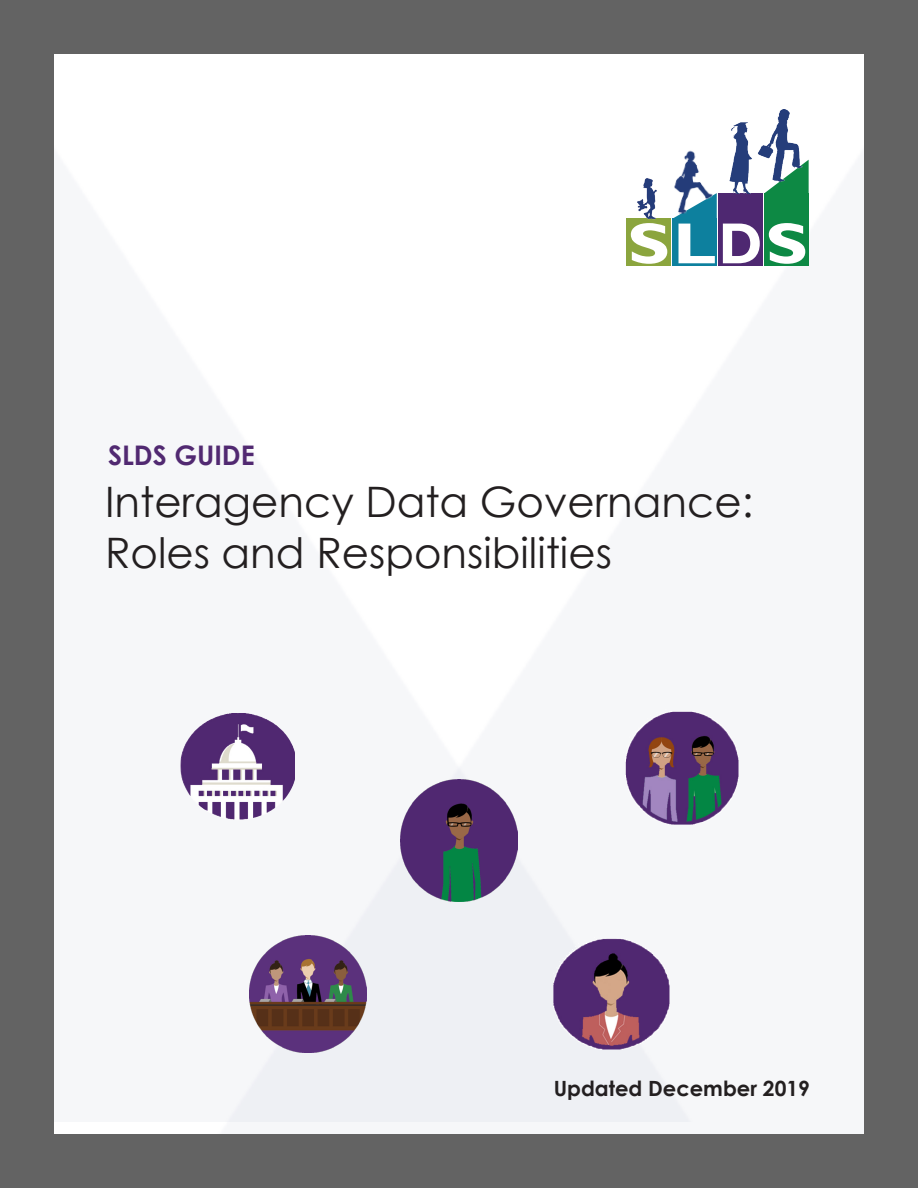
<style>
.page{position:relative;width:918px;height:1188px;background:#636363}
.page>*{position:absolute;margin:0;border:0;box-sizing:border-box;transform-origin:0 0}
.t1{font:700 58.2px "Gill Sans";color:#fff;scale:1.2 1}
.t2{font:42px "Century Gothic";color:#231f20}
.Kicker{font:700 27px "Century Gothic";color:#512971}
.Date{font:700 21px "Century Gothic";color:#231f20}
</style>
<div class="page">
<img style="left:116px;top:54px;width:748px;height:1080px">
<div style="left:765px;top:193px;width:44px;height:73px;background:#0d8944"></div>
<svg style="left:802px;top:160px;width:7px;height:33px"></svg>
<img style="left:802px;top:108px;width:5px;height:74px">
<img style="left:54px;top:54px;width:748px;height:1067px">
<img style="left:554px;top:937px;width:115px;height:113px">
<img style="left:623px;top:710px;width:116px;height:114px">
<img style="left:249px;top:935px;width:117px;height:117px">
<img style="left:179px;top:710px;width:116px;height:116px">
<img style="left:401px;top:780px;width:116px;height:121px">
<h1 class="Kicker" style="left:108px;top:435px;width:148px">SLDS GUIDE</h1>
<h1 class="t1" style="left:627px;top:209px;width:152px">SLDS</h1>
<h1 class="t2" style="left:105px;top:473px;width:650px">Interagency Data Governance:</h1>
<h1 class="t2" style="left:105px;top:523px;width:508px">Roles and Responsibilities</h1>
<p class="Date" style="left:554px;top:1072px;width:258px">Updated December 2019</p>
</div>
